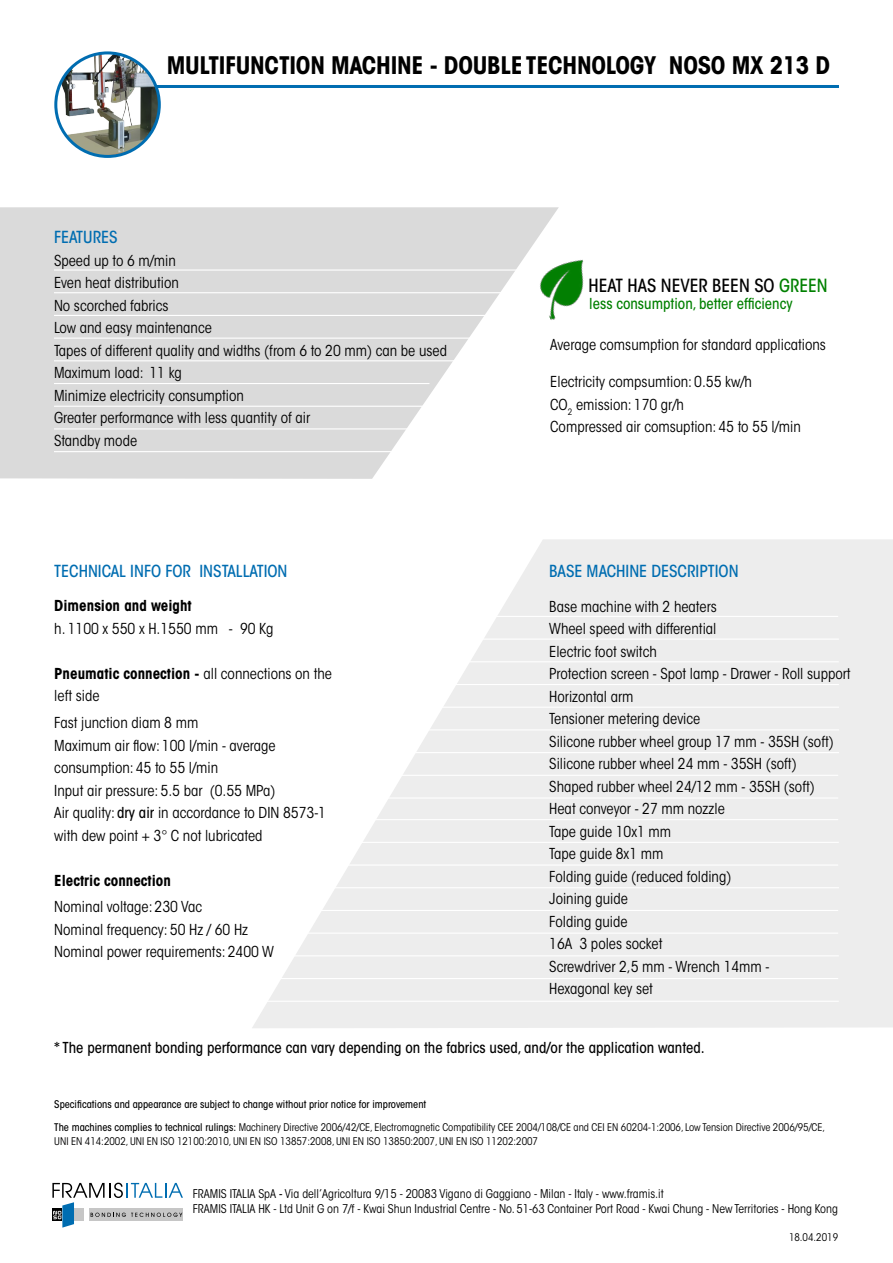
<style>
.page{position:relative;width:893px;height:1263px;background:#fff}
.page>*{position:absolute;margin:0;border:0;box-sizing:border-box;transform-origin:0 0}
.t1{font:700 condensed 24px "ITC Avant Garde Std";letter-spacing:-.01em;color:#000}
.t2{font:500 condensed 18px "ITC Avant Garde Std";color:#000}
.t3{font:500 condensed 16.5px "ITC Avant Garde Std";color:#006db1}
.t4{font:condensed 15px/22.5px "ITC Avant Garde Std";color:#000}
.t5{font:500 condensed 15px "ITC Avant Garde Std";color:#000}
.t6{font:700 condensed 15px "ITC Avant Garde Std";color:#000}
.t7{font:500 condensed 15px "ITC Avant Garde Std";color:#008000}
.t8{font:condensed 12px/14.4px "ITC Avant Garde Std";color:#000}
.t9{font:condensed 10.5px/13.5px "ITC Avant Garde Std";color:#000}
.t10{font:500 condensed 10.5px "ITC Avant Garde Std";color:#000}
.s1{font-weight:700}
.s2{font-weight:500}
.s3{color:#008000}
</style>
<div class="page">
<svg style="left:252px;top:539px;width:641px;height:489px;fill:#ededed"></svg>
<img style="left:559px;top:259px;width:25px;height:48px">
<svg style="left:0;top:207px;width:559px;height:272px;fill:#dadada"></svg>
<hr style="left:54px;top:269px;width:477px;height:2px;background:#fff">
<hr style="left:54px;top:292px;width:455px;height:1px;background:#fff">
<hr style="left:54px;top:315px;width:446px;height:1px;background:#fff">
<hr style="left:54px;top:338px;width:426px;height:1px;background:#fff">
<hr style="left:54px;top:360px;width:426px;height:1px;background:#fff">
<hr style="left:54px;top:383px;width:375px;height:1px;background:#fff">
<hr style="left:54px;top:406px;width:426px;height:1px;background:#fff">
<hr style="left:54px;top:428px;width:356px;height:1px;background:#fff">
<hr style="left:54px;top:451px;width:363px;height:1px;background:#fff">
<img style="left:56px;top:53px;width:103px;height:103px;border-radius:52px">
<div style="left:54px;top:51px;width:107px;height:107px;border:3px solid #006db1;border-radius:50%"></div>
<hr style="left:155px;top:85px;width:684px;height:3px;background:#006db1">
<svg style="left:52px;top:1183px;width:131px;height:44px"></svg>
<hr style="left:453px;top:616px;width:385px;height:1px;background:#fff">
<hr style="left:424px;top:638px;width:415px;height:2px;background:#fff">
<hr style="left:432px;top:661px;width:407px;height:1px;background:#fff">
<hr style="left:432px;top:684px;width:407px;height:1px;background:#fff">
<hr style="left:420px;top:707px;width:419px;height:1px;background:#fff">
<hr style="left:411px;top:729px;width:428px;height:1px;background:#fff">
<hr style="left:397px;top:752px;width:442px;height:1px;background:#fff">
<hr style="left:386px;top:775px;width:452px;height:1px;background:#fff">
<hr style="left:371px;top:797px;width:467px;height:1px;background:#fff">
<hr style="left:363px;top:819px;width:475px;height:1px;background:#fff">
<hr style="left:349px;top:842px;width:490px;height:1px;background:#fff">
<hr style="left:336px;top:864px;width:502px;height:2px;background:#fff">
<hr style="left:326px;top:887px;width:513px;height:1px;background:#fff">
<hr style="left:311px;top:910px;width:527px;height:1px;background:#fff">
<hr style="left:293px;top:932px;width:545px;height:2px;background:#fff">
<hr style="left:287px;top:955px;width:552px;height:1px;background:#fff">
<hr style="left:249px;top:978px;width:589px;height:1px;background:#fff">
<hr style="left:242px;top:1001px;width:597px;height:1px;background:#fff">
<h1 class="t1" style="left:167px;top:50px;width:665px">MULTIFUNCTION MACHINE - DOUBLE TECHNOLOGY NOSO MX 213 D</h1>
<p class="t3" style="left:54px;top:227px;width:65px">FEATURES</p>
<p class="t4" style="left:54px;top:249px;width:395px">Speed up to 6 m/min<br>Even heat distribution<br>No scorched fabrics<br>Low and easy maintenance<br>Tapes of different quality and widths (from 6 to 20 mm) can be used<br>Maximum load: 11 kg<br>Minimize electricity consumption<br>Greater performance with less quantity of air<br>Standby mode</p>
<p class="t3" style="left:54px;top:561px;width:235px">TECHNICAL INFO FOR INSTALLATION</p>
<p class="t6" style="left:54px;top:596px;width:139px">Dimension and weight</p>
<p class="t4" style="left:54px;top:617px;width:221px">h. 1100 x 550 x H.1550 mm - 90 Kg</p>
<p class="t4" style="left:54px;top:662px;width:279px"><span class="s1">Pneumatic connection -</span> all connections on the left side</p>
<p class="t4" style="left:54px;top:712px;width:273px">Fast junction diam 8 mm<br>Maximum air flow: 100 l/min - average consumption: 45 to 55 l/min<br>Input air pressure: 5.5 bar (0.55 MPa)<br>Air quality: <span class="s2">dry air</span> in accordance to DIN 8573-1 with dew point + 3° C not lubricated</p>
<p class="t6" style="left:54px;top:871px;width:118px">Electric connection</p>
<p class="t4" style="left:54px;top:896px;width:221px">Nominal voltage: 230 Vac<br>Nominal frequency: 50 Hz / 60 Hz<br>Nominal power requirements: 2400 W</p>
<p class="t2" style="left:589px;top:275px;width:241px">HEAT HAS NEVER BEEN SO <span class="s3">GREEN</span></p>
<p class="t7" style="left:589px;top:294px;width:205px">less consumption, better efficiency</p>
<p class="t4" style="left:550px;top:333px;width:277px">Average comsumption for standard applications</p>
<p class="t4" style="left:550px;top:371px;width:252px">Electricity compsumtion: 0.55 kw/h<br>CO<sub>2</sub> emission: 170 gr/h<br>Compressed air comsuption: 45 to 55 l/min</p>
<p class="t3" style="left:549px;top:561px;width:191px">BASE MACHINE DESCRIPTION</p>
<p class="t4" style="left:549px;top:595px;width:303px">Base machine with 2 heaters<br>Wheel speed with differential<br>Electric foot switch<br>Protection screen - Spot lamp - Drawer - Roll support<br>Horizontal arm<br>Tensioner metering device<br>Silicone rubber wheel group 17 mm - 35SH (soft)<br>Silicone rubber wheel 24 mm - 35SH (soft)<br>Shaped rubber wheel 24/12 mm - 35SH (soft)<br>Heat conveyor - 27 mm nozzle<br>Tape guide 10x1 mm<br>Tape guide 8x1 mm<br>Folding guide (reduced folding)<br>Joining guide<br>Folding guide<br>16A 3 poles socket<br>Screwdriver 2,5 mm - Wrench 14mm -<br>Hexagonal key set</p>
<p class="t5" style="left:54px;top:1038px;width:652px">* The permanent bonding performance can vary depending on the fabrics used, and/or the application wanted.</p>
<p class="t10" style="left:54px;top:1097px;width:374px">Specifications and appearance are subject to change without prior notice for improvement</p>
<p class="t9" style="left:54px;top:1120px;width:772px"><span class="s2">The machines complies to technical rulings:</span> Machinery Directive 2006/42/CE, Electromagnetic Compatibility CEE 2004/108/CE and CEI EN 60204-1:2006, Low Tension Directive 2006/95/CE,<br>UNI EN 414:2002, UNI EN ISO 12100:2010, UNI EN ISO 13857:2008, UNI EN ISO 13850:2007, UNI EN ISO 11202:2007</p>
<p class="t8" style="left:193px;top:1187px;width:647px">FRAMIS ITALIA SpA <span class="s2">-</span> Via dell’Agricoltura 9/15 - 20083 Vigano di Gaggiano - Milan - Italy - www.framis.it<br>FRAMIS ITALIA HK - Ltd Unit G on 7/f - Kwai Shun Industrial Centre - No. 51-63 Container Port Road - Kwai Chung - New Territories - Hong Kong</p>
<p class="t9" style="left:789px;top:1230px;width:51px">18.04.2019</p>
</div>
